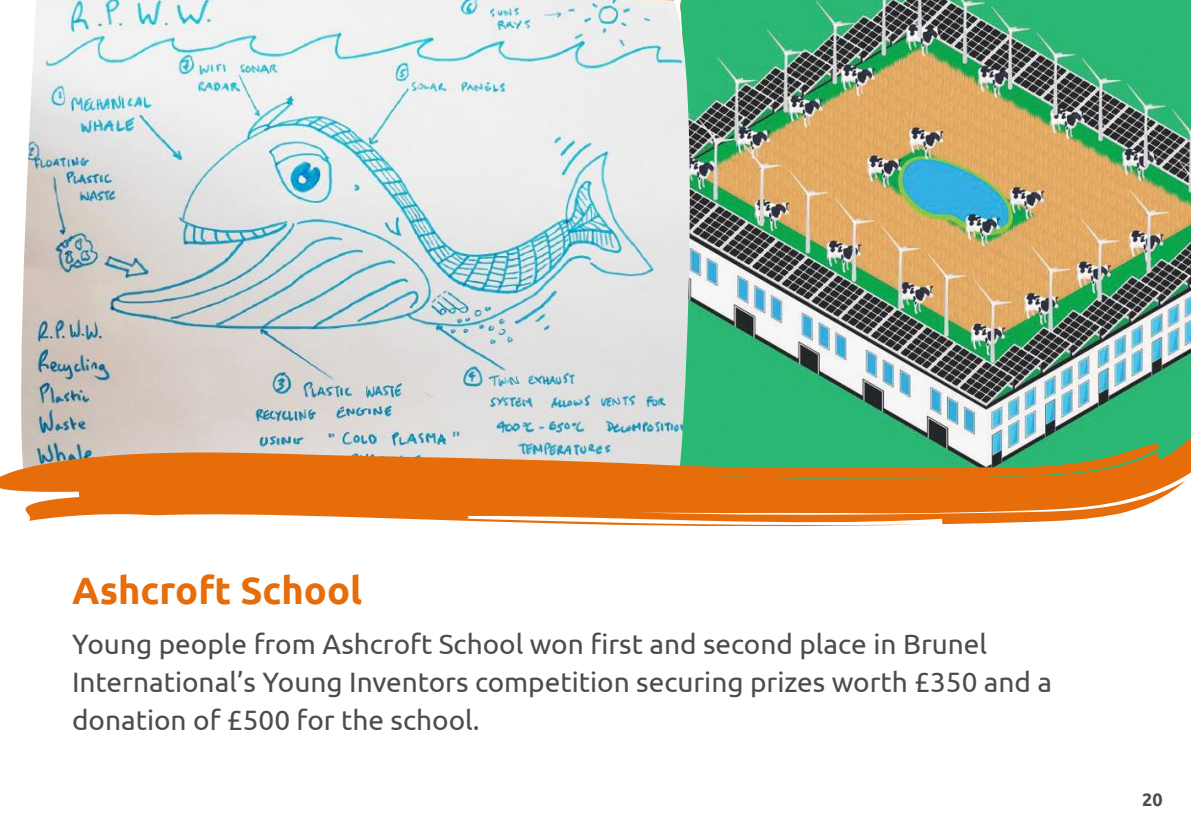
<style>
.page{position:relative;width:1191px;height:840px;background:#fff}
.page>*{position:absolute;margin:0;border:0;box-sizing:border-box;transform-origin:0 0}
.t1{font:700 38px "Ubuntu";color:#e76c0a}
.t2{font:28px/38px "Ubuntu";color:#4e4b4c}
.t3{font:700 18px "Ubuntu";color:#4e4b4c}
</style>
<div class="page">
<img style="left:690px;top:0;width:501px;height:424px">
<img style="left:21px;top:0;width:669px;height:424px">
<svg style="left:0;top:424px;width:1191px;height:102px;background:#c79a5c"></svg>
<h1 class="t1" style="left:72px;top:567px;width:291px">Ashcroft School</h1>
<p class="t2" style="left:72px;top:623px;width:981px">Young people from Ashcroft School won first and second place in Brunel<br>International’s Young Inventors competition securing prizes worth £350 and a donation of £500 for the school.</p>
<p class="t3" style="left:1142px;top:788px;width:22px">20</p>
</div>
